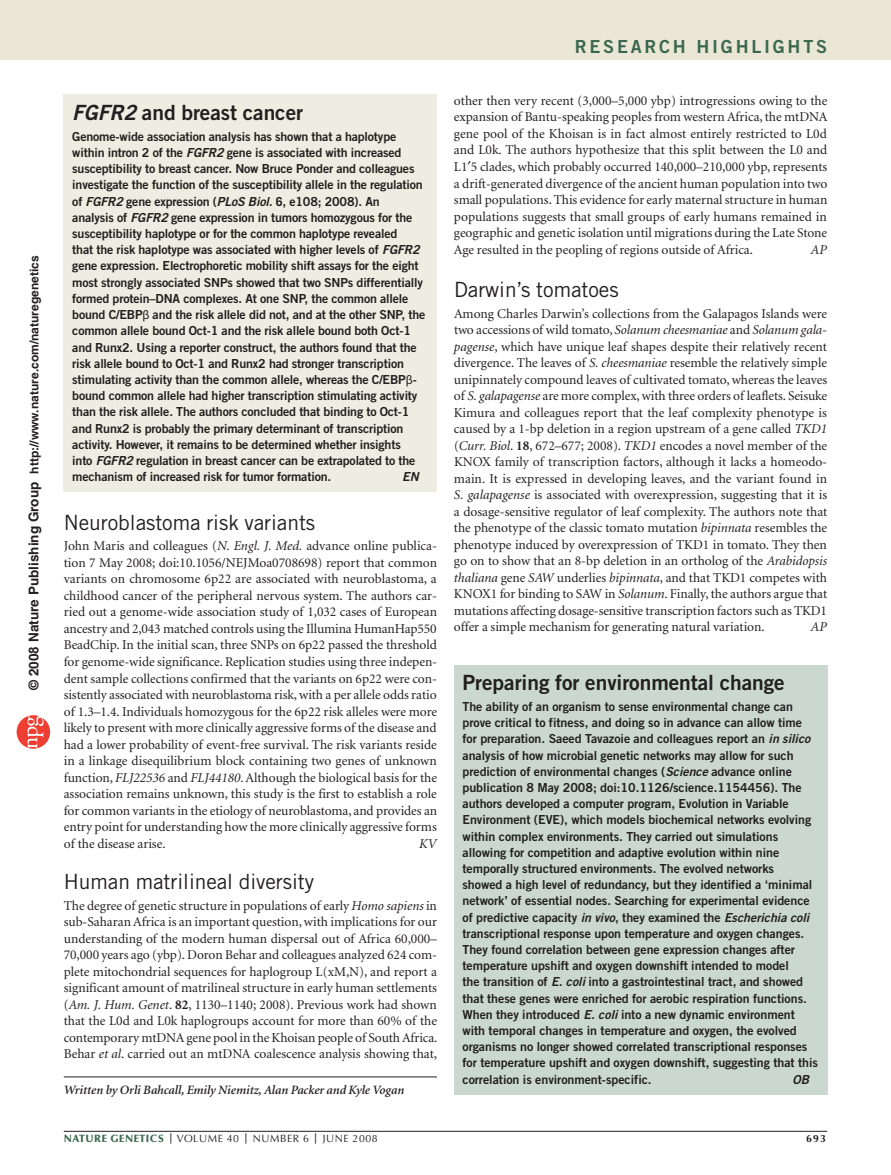
<style>
.page{position:relative;width:891px;height:1175px;background:#fff}
.page>*{position:absolute;margin:0;border:0;box-sizing:border-box;transform-origin:0 0}
.t1{font:21px "Trade Gothic";letter-spacing:-.005em;color:#231f20}
.t2{font:21px "Trade Gothic Bold Two";letter-spacing:-.005em;color:#231f20}
.t3{font:18px "Trade Gothic Bold Two";letter-spacing:.15em;color:#3b684f}
.t4{font:13.5px/16.5px "Minion";letter-spacing:-.005em;color:#231f20;text-align:justify}
.t5{font:italic 13.5px "Minion";color:#231f20}
.t6{font:italic 600 12.75px "Minion";letter-spacing:-.005em;color:#231f20}
.t7{font:12.45px/16.2px "Trade Gothic Bold Two";letter-spacing:-.005em;color:#231f20}
.t8{font:italic 12.45px "Trade Gothic Bold Two";color:#231f20}
.t9{font:700 12px "Helvetica";color:#231f1f}
.t10{font:10.5px "Optima";letter-spacing:.05em;color:#231f20}
.t11{font:700 10.5px "Optima";color:#231f20}
.s1{font-size:13.5px}
.s2{font-family:"Arial";font-size:13.5px}
.s3{font-style:italic}
.s4{font-family:"Trade Gothic";font-weight:700}
.s5{font-family:"Myriad Pro";font-weight:600}
.s6{font-weight:700}
.s7{font-weight:900;color:#3b684f}
</style>
<div class="page">
<div style="left:0;top:0;width:891px;height:60px;background:#ebe7d7"></div>
<hr style="left:64px;top:1131px;width:763px;height:1px;background:#231f20">
<div style="left:64px;top:95px;width:373px;height:397px;background:#efece1"></div>
<div style="left:454px;top:665px;width:373px;height:429px;background:#cad8cf"></div>
<hr style="left:64px;top:1076px;width:373px;height:1px;background:#231f20">
<svg style="left:17px;top:715px;width:33px;height:33px"></svg>
<p class="t9" style="left:27px;top:690px;width:436px;rotate:-90deg"><span class="s1">© 200</span><span class="s2">8</span> <span class="s1">Nature Publishing Group</span> http://www.nature.com/naturegenetics</p>
<h2 class="t3" style="left:575px;top:35px;width:254px">RESEARCH HIGHLIGHTS</h2>
<p class="t4" style="left:454px;top:93px;width:375px">other then very recent (3,000–5,000 ybp) introgressions owing to the expansion of Bantu-speaking peoples from western Africa, the mtDNA gene pool of the Khoisan is in fact almost entirely restricted to L0d and L0k. The authors hypothesize that this split between the L0 and L1 5 clades, which probably occurred 140,000–210,000 ybp, represents a drift-generated divergence of the ancient human population into two small populations. This evidence for early maternal structure in human populations suggests that small groups of early humans remained in geographic and genetic isolation until migrations during the Late Stone Age resulted in the peopling of regions outside of Africa.</p>
<h1 class="t2" style="left:72px;top:100px;width:232px"><span class="s3">FGFR2</span> and breast cancer</h1>
<p class="t7" style="left:72px;top:128px;width:355px">Genome-wide association analysis has shown that a haplotype within intron 2 of the <span class="s3">FGFR2</span> gene is associated with increased susceptibility to breast cancer. Now Bruce Ponder and colleagues investigate the function of the susceptibility allele in the regulation of <span class="s3">FGFR2</span> gene expression (<span class="s3">PLoS Biol.</span> <span class="s4">6</span>, e108; 2008). An<br>analysis of <span class="s3">FGFR2</span> gene expression in tumors homozygous for the susceptibility haplotype or for the common haplotype revealed<br>that the risk haplotype was associated with higher levels of <span class="s3">FGFR2 </span>gene expression. Electrophoretic mobility shift assays for the eight most strongly associated SNPs showed that two SNPs differentially formed protein–DNA complexes. At one SNP, the common allele bound C/EBP<span class="s5">β</span> and the risk allele did not, and at the other SNP, the common allele bound Oct-1 and the risk allele bound both Oct-1 and Runx2. Using a reporter construct, the authors found that the risk allele bound to Oct-1 and Runx2 had stronger transcription stimulating activity than the common allele, whereas the C/EBP<span class="s5">β&shy;</span>bound common allele had higher transcription stimulating activity than the risk allele. The authors concluded that binding to Oct-1 and Runx2 is probably the primary determinant of transcription activity. However, it remains to be determined whether insights<br>into <span class="s3">FGFR2</span> regulation in breast cancer can be extrapolated to the mechanism of increased risk for tumor formation.</p>
<p class="t5" style="left:811px;top:242px;width:17px">AP</p>
<h1 class="t1" style="left:454px;top:277px;width:166px">Darwin’s tomatoes</h1>
<p class="t4" style="left:454px;top:306px;width:375px">Among Charles Darwin’s collections from the Galapagos Islands were two accessions of wild tomato, <span class="s3">Solanum cheesmaniae</span> and <span class="s3">Solanum gala&shy;pagense</span>, which have unique leaf shapes despite their relatively recent divergence. The leaves of <span class="s3">S. cheesmaniae</span> resemble the relatively simple unipinnately compound leaves of cultivated tomato, whereas the leaves of <span class="s3">S. galapagense</span> are more complex, with three orders of leaflets. Seisuke Kimura and colleagues report that the leaf complexity phenotype is caused by a 1-bp deletion in a region upstream of a gene called <span class="s3">TKD1 </span>(<span class="s3">Curr. Biol</span>. <span class="s6">18</span>, 672–677; 2008). <span class="s3">TKD1</span> encodes a novel member of the KNOX family of transcription factors, although it lacks a homeodo&shy;main. It is expressed in developing leaves, and the variant found in <span class="s3">S. galapagense</span> is associated with overexpression, suggesting that it is a dosage-sensitive regulator of leaf complexity. The authors note that the phenotype of the classic tomato mutation <span class="s3">bipinnata</span> resembles the phenotype induced by overexpression of TKD1 in tomato. They then go on to show that an 8-bp deletion in an ortholog of the <span class="s3">Arabidopsis thaliana</span> gene <span class="s3">SAW</span> underlies <span class="s3">bipinnata</span>, and that TKD1 competes with KNOX1 for binding to SAW in <span class="s3">Solanum</span>. Finally, the authors argue that mutations affecting dosage-sensitive transcription factors such as TKD1 offer a simple mechanism for generating natural variation.</p>
<p class="t8" style="left:402px;top:469px;width:18px">EN</p>
<h1 class="t1" style="left:64px;top:509px;width:253px">Neuroblastoma risk variants</h1>
<p class="t4" style="left:64px;top:538px;width:375px">John Maris and colleagues (<span class="s3">N. Engl. J. Med.</span> advance online publica&shy;tion 7 May 2008; doi:10.1056/NEJMoa0708698) report that common variants on chromosome 6p22 are associated with neuroblastoma, a childhood cancer of the peripheral nervous system. The authors car&shy;ried out a genome-wide association study of 1,032 cases of European ancestry and 2,043 matched controls using the Illumina HumanHap550<br>BeadChip. In the initial scan, three SNPs on 6p22 passed the threshold for genome-wide significance. Replication studies using three indepen&shy;dent sample collections confirmed that the variants on 6p22 were con&shy;sistently associated with neuroblastoma risk, with a per allele odds ratio of 1.3–1.4. Individuals homozygous for the 6p22 risk alleles were more likely to present with more clinically aggressive forms of the disease and had a lower probability of event-free survival. The risk variants reside in a linkage disequilibrium block containing two genes of unknown function, <span class="s3">FLJ22536</span> and <span class="s3">FLJ44180</span>. Although the biological basis for the association remains unknown, this study is the first to establish a role for common variants in the etiology of neuroblastoma, and provides an entry point for understanding how the more clinically aggressive forms of the disease arise.</p>
<p class="t5" style="left:811px;top:620px;width:17px">AP</p>
<h1 class="t2" style="left:463px;top:670px;width:324px">Preparing for environmental change</h1>
<p class="t7" style="left:463px;top:698px;width:357px">The ability of an organism to sense environmental change can prove critical to fitness, and doing so in advance can allow time for preparation. Saeed Tavazoie and colleagues report an <span class="s3">in silico </span>analysis of how microbial genetic networks may allow for such prediction of environmental changes (<span class="s3">Science</span> advance online publication 8 May 2008; doi:10.1126/science.1154456). The authors developed a computer program, Evolution in Variable Environment (EVE), which models biochemical networks evolving within complex environments. They carried out simulations allowing for competition and adaptive evolution within nine temporally structured environments. The evolved networks<br>showed a high level of redundancy, but they identified a ‘minimal network’ of essential nodes. Searching for experimental evidence of predictive capacity <span class="s3">in vivo</span>, they examined the <span class="s3">Escherichia coli </span>transcriptional response upon temperature and oxygen changes.<br>They found correlation between gene expression changes after temperature upshift and oxygen downshift intended to model<br>the transition of <span class="s3">E. coli</span> into a gastrointestinal tract, and showed that these genes were enriched for aerobic respiration functions.<br>When they introduced <span class="s3">E. coli</span> into a new dynamic environment with temporal changes in temperature and oxygen, the evolved organisms no longer showed correlated transcriptional responses for temperature upshift and oxygen downshift, suggesting that this correlation is environment-specific.</p>
<p class="t5" style="left:419px;top:836px;width:19px">KV</p>
<h1 class="t1" style="left:64px;top:869px;width:252px">Human matrilineal diversity</h1>
<p class="t4" style="left:64px;top:898px;width:375px">The degree of genetic structure in populations of early <span class="s3">Homo sapiens</span> in sub-Saharan Africa is an important question, with implications for our understanding of the modern human dispersal out of Africa 60,000– 70,000 years ago (ybp). Doron Behar and colleagues analyzed 624 com&shy;plete mitochondrial sequences for haplogroup L(xM,N), and report a significant amount of matrilineal structure in early human settlements (<span class="s3">Am. J. Hum. Genet</span>. <span class="s6">82</span>, 1130–1140; 2008). Previous work had shown that the L0d and L0k haplogroups account for more than 60% of the contemporary mtDNA gene pool in the Khoisan people of South Africa.<br>Behar <span class="s3">et al</span>. carried out an mtDNA coalescence analysis showing that,</p>
<p class="t8" style="left:793px;top:1071px;width:18px">OB</p>
<p class="t6" style="left:64px;top:1083px;width:342px">Written by Orli Bahcall, Emily Niemitz, Alan Packer and Kyle Vogan</p>
<p class="t10" style="left:64px;top:1132px;width:315px"><span class="s7">NATURE GENETICS</span> <span class="s6">|</span> VOLUME 40 <span class="s6">|</span> NUMBER 6 <span class="s6">|</span> JUNE 2008</p>
<p class="t11" style="left:806px;top:1132px;width:21px">693</p>
</div>
